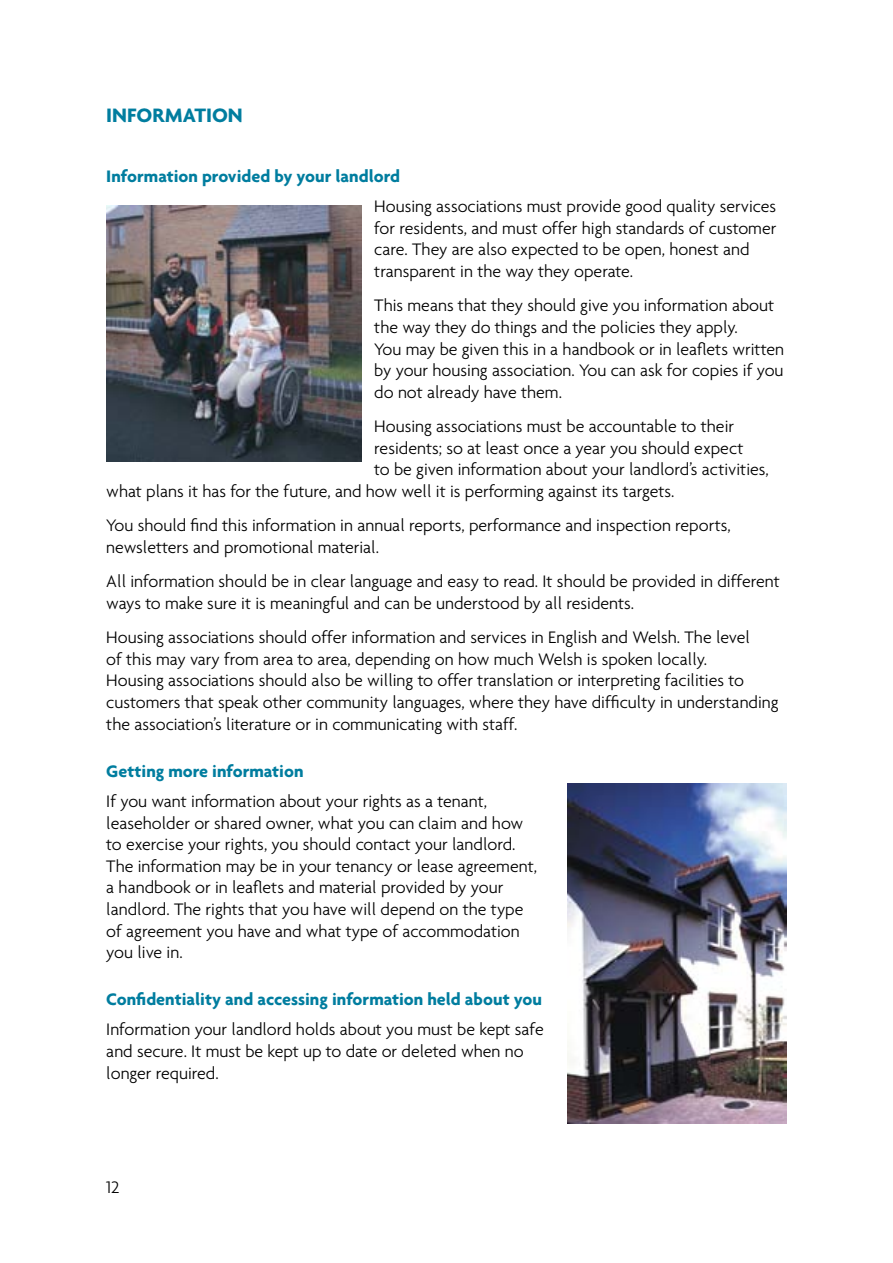
<style>
.page{position:relative;width:893px;height:1263px;background:#fff}
.page>*{position:absolute;margin:0;border:0;box-sizing:border-box;transform-origin:0 0}
.Heading{font:700 21px "Agenda";color:#007d9f}
.Text{font:300 18px/21.6px "Agenda";color:#000}
.Sub_heading{font:700 18px "Agenda";color:#007d9f}
</style>
<div class="page">
<img style="left:106px;top:206px;width:256px;height:255px">
<img style="left:567px;top:784px;width:220px;height:340px">
<p class="Heading" style="left:106px;top:103px;width:138px">INFORMATION</p>
<p class="Sub_heading" style="left:106px;top:165px;width:295px">Information provided by your landlord</p>
<p class="Text" style="left:374px;top:195px;width:404px">Housing associations must provide good quality services for residents, and must offer high standards of customer care. They are also expected to be open, honest and transparent in the way they operate.</p>
<p class="Text" style="left:374px;top:295px;width:411px">This means that they should give you information about the way they do things and the policies they apply.<br>You may be given this in a handbook or in leaflets written by your housing association. You can ask for copies if you do not already have them.</p>
<p class="Text" style="left:374px;top:415px;width:361px">Housing associations must be accountable to their</p>
<p class="Text" style="left:374px;top:437px;width:371px">residents; so at least once a year you should expect</p>
<p class="Text" style="left:374px;top:458px;width:396px">to be given information about your landlord’s activities,</p>
<p class="Text" style="left:106px;top:480px;width:570px">what plans it has for the future, and how well it is performing against its targets.</p>
<p class="Text" style="left:106px;top:514px;width:626px">You should find this information in annual reports, performance and inspection reports, newsletters and promotional material.</p>
<p class="Text" style="left:106px;top:570px;width:675px">All information should be in clear language and easy to read. It should be provided in different ways to make sure it is meaningful and can be understood by all residents.</p>
<p class="Text" style="left:106px;top:626px;width:674px">Housing associations should offer information and services in English and Welsh. The level<br>of this may vary from area to area, depending on how much Welsh is spoken locally.<br>Housing associations should also be willing to offer translation or interpreting facilities to customers that speak other community languages, where they have difficulty in understanding the association’s literature or in communicating with staff.</p>
<p class="Sub_heading" style="left:106px;top:760px;width:199px">Getting more information</p>
<p class="Text" style="left:106px;top:790px;width:432px">If you want information about your rights as a tenant, leaseholder or shared owner, what you can claim and how to exercise your rights, you should contact your landlord.<br>The information may be in your tenancy or lease agreement, a handbook or in leaflets and material provided by your landlord. The rights that you have will depend on the type of agreement you have and what type of accommodation you live in.</p>
<p class="Sub_heading" style="left:106px;top:988px;width:437px">Confidentiality and accessing information held about you</p>
<p class="Text" style="left:106px;top:1018px;width:439px">Information your landlord holds about you must be kept safe and secure. It must be kept up to date or deleted when no longer required.</p>
<p class="Text" style="left:106px;top:1176px;width:15px">12</p>
</div>
